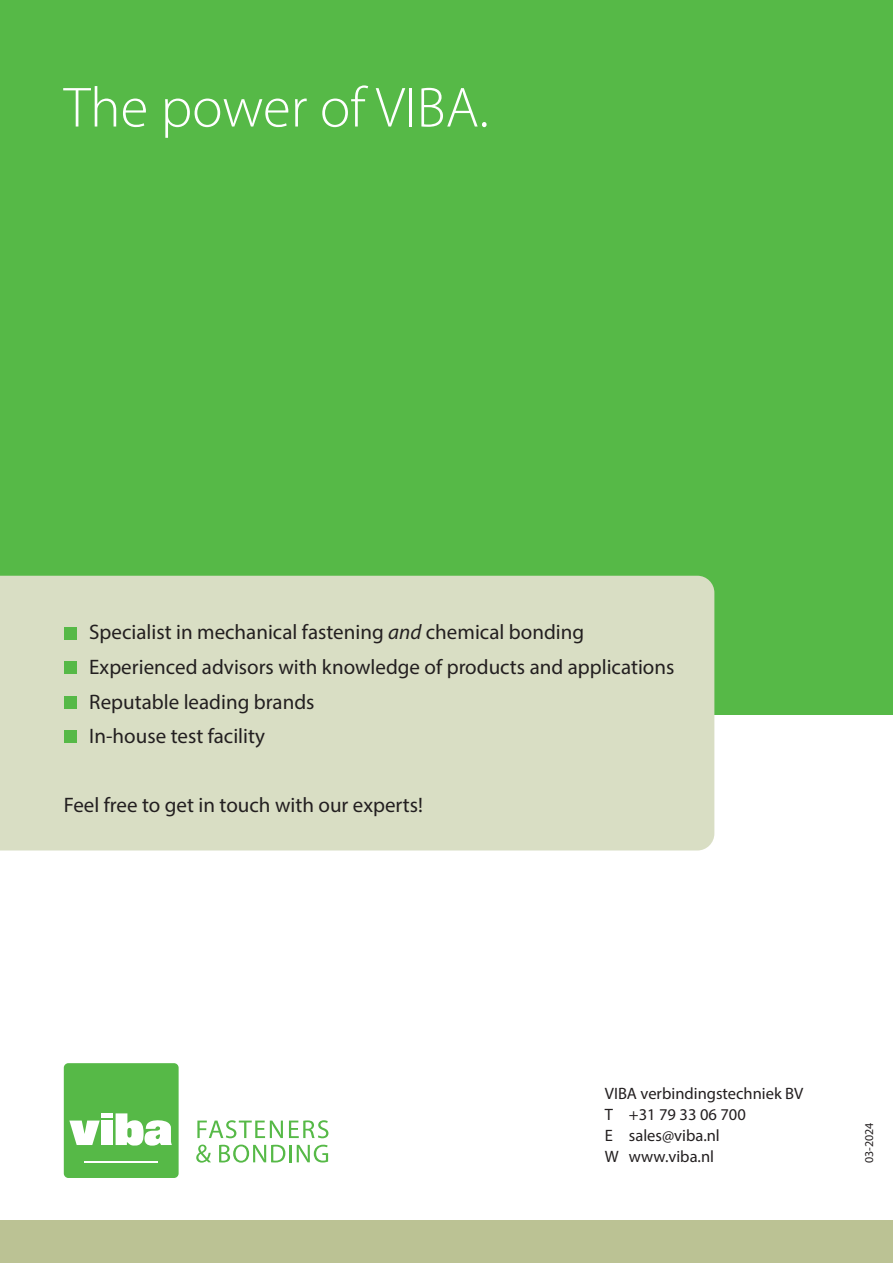
<style>
.page{position:relative;width:893px;height:1263px;background:#fff}
.page>*{position:absolute;margin:0;border:0;box-sizing:border-box;transform-origin:0 0}
.kop{font:300 57px "Myriad Pro";color:#fff}
.body{font:21px "Myriad Pro";color:#231f20}
.body-2{font:16.5px "Myriad Pro";color:#231f20}
.body-3{font:12px "Myriad Pro";color:#231f20}
.s1{font-style:italic}
</style>
<div class="page">
<div style="left:0;top:0;width:893px;height:714px;background:#56b947"></div>
<div style="left:64px;top:1063px;width:115px;height:115px;background:#56b947;border-radius:5px"></div>
<svg style="left:197px;top:1120px;width:86px;height:18px"></svg>
<svg style="left:289px;top:1120px;width:39px;height:18px"></svg>
<svg style="left:196px;top:1144px;width:15px;height:18px"></svg>
<svg style="left:219px;top:1144px;width:66px;height:18px"></svg>
<hr style="left:289px;top:1145px;width:3px;height:17px;background:#56b947">
<svg style="left:297px;top:1145px;width:31px;height:17px"></svg>
<hr style="left:84px;top:1161px;width:74px;height:1px;background:#fff">
<svg style="left:69px;top:1120px;width:31px;height:25px"></svg>
<div style="left:101px;top:1113px;width:12px;height:5px;background:#fff"></div>
<div style="left:101px;top:1120px;width:12px;height:25px;background:#fff"></div>
<svg style="left:116px;top:1113px;width:56px;height:33px"></svg>
<div style="left:0;top:576px;width:714px;height:274px;background:#d9dec4"></div>
<div style="left:64px;top:627px;width:13px;height:12px;background:#56b947"></div>
<div style="left:64px;top:661px;width:13px;height:13px;background:#56b947"></div>
<div style="left:64px;top:696px;width:13px;height:12px;background:#56b947"></div>
<div style="left:64px;top:730px;width:13px;height:13px;background:#56b947"></div>
<div style="left:0;top:1220px;width:893px;height:43px;background:#bbc294"></div>
<p class="kop" style="left:64px;top:73px;width:426px">The power of VIBA.</p>
<p class="body" style="left:89px;top:619px;width:496px">Specialist in mechanical fastening <span class="s1">and</span> chemical bonding</p>
<p class="body" style="left:89px;top:654px;width:587px">Experienced advisors with knowledge of products and applications</p>
<p class="body" style="left:89px;top:688px;width:227px">Reputable leading brands</p>
<p class="body" style="left:89px;top:723px;width:177px">In-house test facility</p>
<p class="body" style="left:64px;top:792px;width:361px">Feel free to get in touch with our experts!</p>
<p class="body-2" style="left:605px;top:1083px;width:200px">VIBA verbindingstechniek BV</p>
<p class="body-2" style="left:605px;top:1104px;width:142px">T +31 79 33 06 700</p>
<p class="body-2" style="left:605px;top:1125px;width:116px">E sales@viba.nl</p>
<p class="body-2" style="left:605px;top:1146px;width:111px">W www.viba.nl</p>
<p class="body-3" style="left:862px;top:1163px;width:42px;rotate:-90deg">03-2024</p>
</div>
